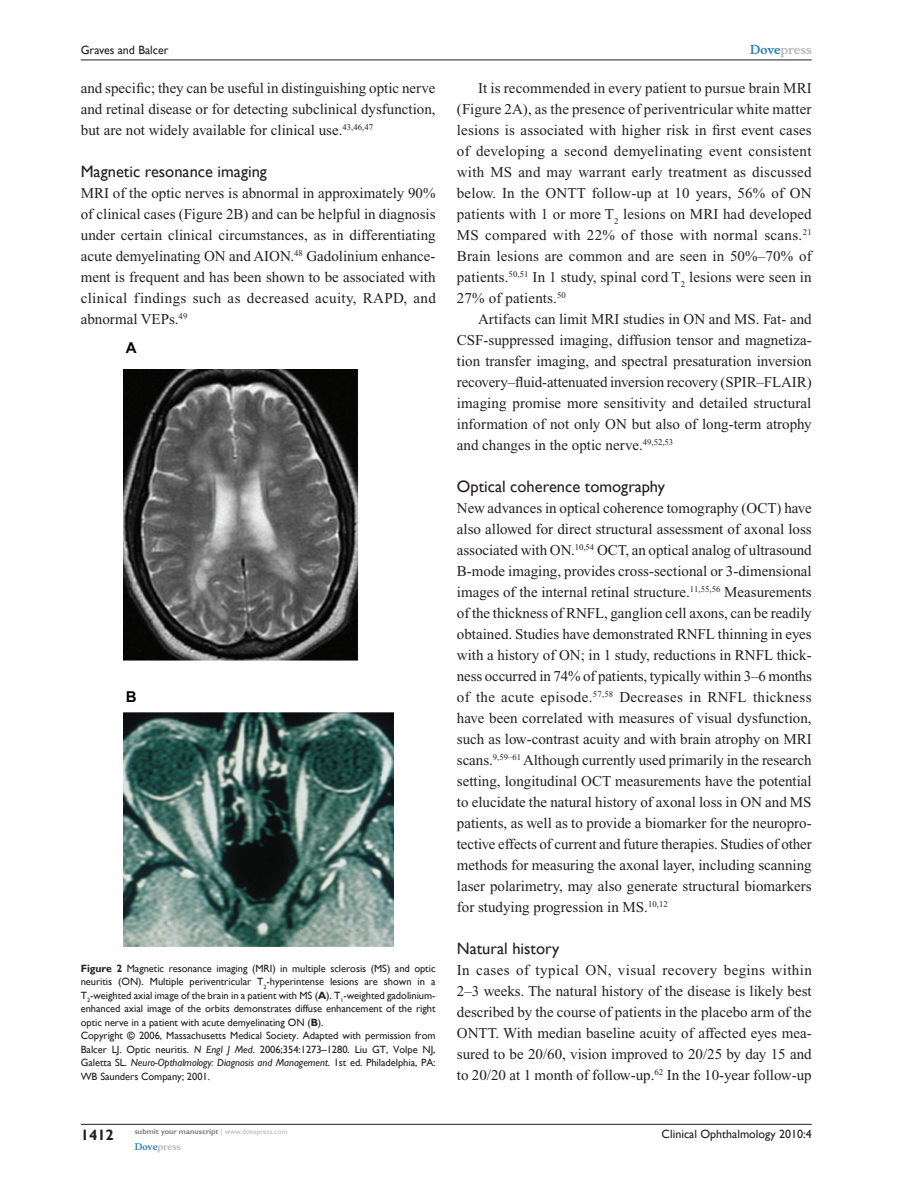
<style>
.page{position:relative;width:918px;height:1188px;background:#fff}
.page>*{position:absolute;margin:0;border:0;box-sizing:border-box;transform-origin:0 0}
.t1{font:16.5px "Gill Sans";color:#231f20}
.t2{font:15px/21px "Times New Roman";color:#231f20;text-align:justify}
.t3{font:700 15px "Gill Sans";color:#231f20}
.t4{font:700 15px "Arial";color:#040503}
.t5{font:12px "Gill Sans";color:#231f20}
.t6{font:700 12px "Musee";color:#b8b9bc}
.t7{font:10.5px/13.5px "Gill Sans";letter-spacing:-.005em;color:#231f20}
.t8{font:700 9px "Musee";color:#b8b9bc}
.t9{font:700 7.5px "Gill Sans";color:#808285}
.s1{font-weight:700}
.s2{font-style:italic}
.s3{font-weight:400;color:#b8b9bc}
.s4{color:#3485ae}
</style>
<div class="page">
<hr style="left:81px;top:1124px;width:731px;height:1px;background:#231f20">
<hr style="left:81px;top:60px;width:731px;height:1px;background:#231f20">
<img style="left:123px;top:369px;width:270px;height:577px">
<p class="t5" style="left:81px;top:43px;width:89px">Graves and Balcer</p>
<p class="t2" style="left:81px;top:77px;width:356px">and specific; they can be useful in distinguishing optic nerve and retinal disease or for detecting subclinical dysfunction, but are not widely available for clinical use.<sup>43,46,47</sup></p>
<p class="t1" style="left:81px;top:161px;width:188px">Magnetic resonance imaging</p>
<p class="t2" style="left:81px;top:182px;width:357px">MRI of the optic nerves is abnormal in approximately 90% of clinical cases (Figure 2B) and can be helpful in diagnosis under certain clinical circumstances, as in differentiating acute demyelinating ON and AION.<sup>48</sup> Gadolinium enhance&shy;ment is frequent and has been shown to be associated with clinical findings such as decreased acuity, RAPD, and abnormal VEPs.<sup>49</sup></p>
<p class="t4" style="left:126px;top:339px;width:12px">A</p>
<p class="t4" style="left:126px;top:688px;width:12px">B</p>
<p class="t7" style="left:81px;top:961px;width:356px"><span class="s1">Figure 2</span> Magnetic resonance imaging (MRI) in multiple sclerosis (MS) and optic neuritis (ON). Multiple periventricular T<sub>2</sub>-hyperintense lesions are shown in a T<sub>2</sub>-weighted axial image of the brain in a patient with MS (<span class="s1">A</span>). T<sub>1</sub>-weighted gadolinium&shy;enhanced axial image of the orbits demonstrates diffuse enhancement of the right optic nerve in a patient with acute demyelinating ON (<span class="s1">B</span>).<br>Copyright <span class="s1">©</span> 2006, Massachusetts Medical Society. Adapted with permission from Balcer LJ. Optic neuritis. <span class="s2">N Engl J Med</span>. 2006;354:1273–1280. Liu GT, Volpe NJ, Galetta SL. <span class="s2">Neuro-Opthalmology: Diagnosis and Management</span>. 1st ed. Philadelphia, PA:<br>WB Saunders Company; 2001.</p>
<p class="t3" style="left:81px;top:1126px;width:35px">1412</p>
<p class="t9" style="left:135px;top:1127px;width:154px">submit your manuscript <span class="s3">| www.dovepress.com</span></p>
<p class="t8" style="left:135px;top:1141px;width:48px"><span class="s4">Dove</span>press</p>
<p class="t6" style="left:750px;top:43px;width:63px"><span class="s4">Dove</span>press</p>
<p class="t2" style="left:457px;top:77px;width:356px;text-indent:21px">It is recommended in every patient to pursue brain MRI (Figure 2A), as the presence of periventricular white matter lesions is associated with higher risk in first event cases of developing a second demyelinating event consistent with MS and may warrant early treatment as discussed below. In the ONTT follow-up at 10 years, 56% of ON patients with 1 or more T<sub>2</sub> lesions on MRI had developed MS compared with 22% of those with normal scans.<sup>21<br></sup>Brain lesions are common and are seen in 50%–70% of patients.<sup>50,51</sup> In 1 study, spinal cord T<sub>2</sub> lesions were seen in 27% of patients.<sup>50</sup></p>
<p class="t2" style="left:457px;top:308px;width:356px;text-indent:21px">Artifacts can limit MRI studies in ON and MS. Fat- and CSF-suppressed imaging, diffusion tensor and magnetiza&shy;tion transfer imaging, and spectral presaturation inversion recovery–fluid-attenuated inversion recovery (SPIR–FLAIR) imaging promise more sensitivity and detailed structural information of not only ON but also of long-term atrophy and changes in the optic nerve.<sup>49,52,53</sup></p>
<p class="t1" style="left:457px;top:476px;width:209px">Optical coherence tomography</p>
<p class="t2" style="left:457px;top:497px;width:357px">New advances in optical coherence tomography (OCT) have also allowed for direct structural assessment of axonal loss associated with ON.<sup>10,54</sup> OCT, an optical analog of ultrasound B-mode imaging, provides cross-sectional or 3-dimensional images of the internal retinal structure.<sup>11,55,56</sup> Measurements of the thickness of RNFL, ganglion cell axons, can be readily obtained. Studies have demonstrated RNFL thinning in eyes with a history of ON; in 1 study, reductions in RNFL thick&shy;ness occurred in 74% of patients, typically within 3–6 months of the acute episode.<sup>57,58</sup> Decreases in RNFL thickness have been correlated with measures of visual dysfunction, such as low-contrast acuity and with brain atrophy on MRI scans.<sup>9,59–61</sup> Although currently used primarily in the research setting, longitudinal OCT measurements have the potential to elucidate the natural history of axonal loss in ON and MS patients, as well as to provide a biomarker for the neuropro&shy;tective effects of current and future therapies. Studies of other methods for measuring the axonal layer, including scanning laser polarimetry, may also generate structural biomarkers for studying progression in MS.<sup>10,12</sup></p>
<p class="t1" style="left:457px;top:938px;width:104px">Natural history</p>
<p class="t2" style="left:457px;top:959px;width:357px">In cases of typical ON, visual recovery begins within 2–3 weeks. The natural history of the disease is likely best described by the course of patients in the placebo arm of the ONTT. With median baseline acuity of affected eyes mea&shy;sured to be 20/60, vision improved to 20/25 by day 15 and to 20/20 at 1 month of follow-up.<sup>62</sup> In the 10-year follow-up</p>
<p class="t5" style="left:662px;top:1127px;width:152px">Clinical Ophthalmology 2010:4</p>
</div>
